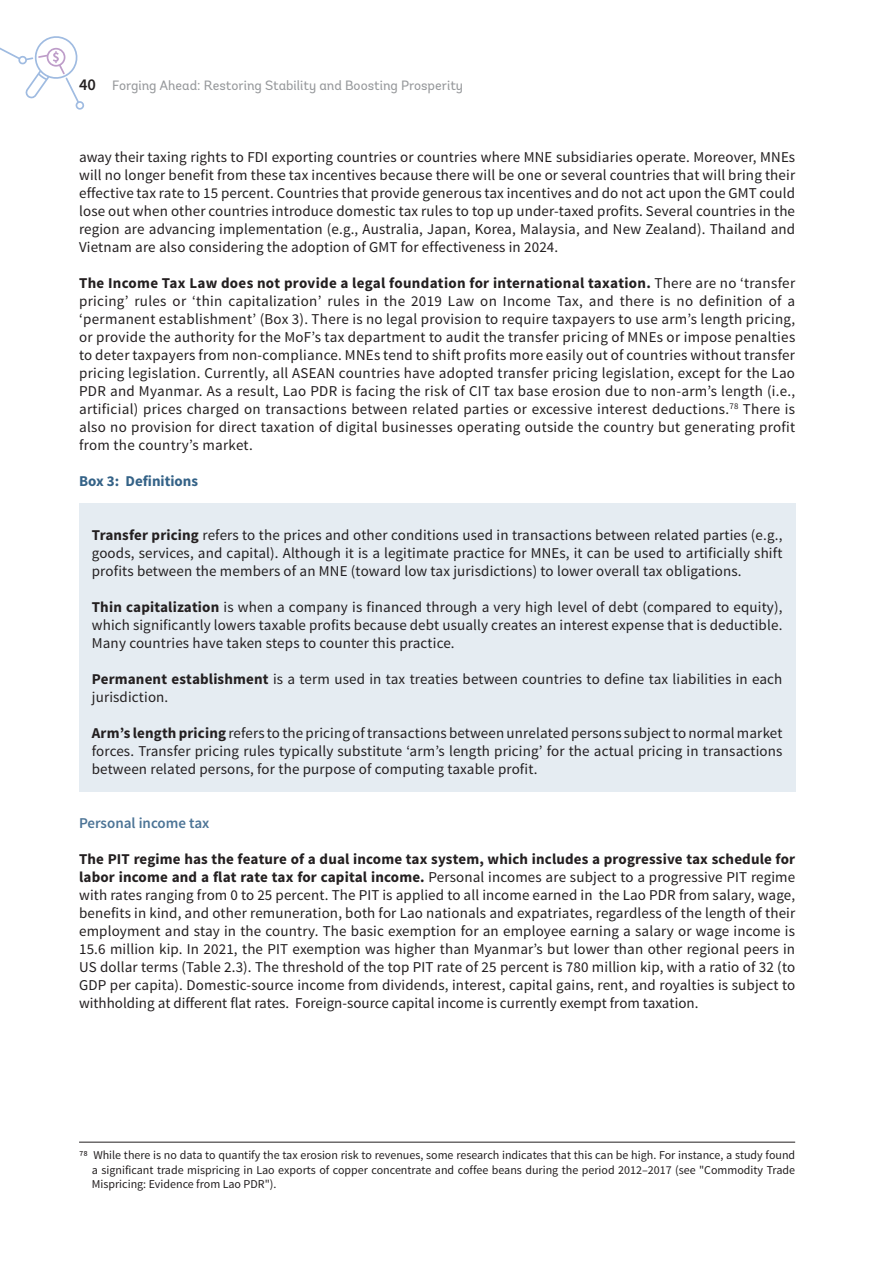
<style>
.page{position:relative;width:893px;height:1263px;background:#fff}
.page>*{position:absolute;margin:0;border:0;box-sizing:border-box;transform-origin:0 0}
.BODY{font:15px/18px "Source Sans Pro";letter-spacing:.01em;color:#231f20;text-align:justify}
.BODY-2{font:600 15px "Source Sans Pro";color:#4c7496}
.BODY-3{font:700 15px "Source Sans Pro";color:#346287}
.t1{font:13.5px "Andes";color:#97999c}
.HEADING_3{font:12px/14.4px "Source Sans Pro";color:#231f20;text-align:justify}
.s1{font-family:"Source Sans Pro";font-weight:600;font-size:16.5px;color:#231f20}
.s2{font-weight:700}
</style>
<div class="page">
<svg style="left:0;top:36px;width:84px;height:74px"></svg>
<hr style="left:79px;top:1142px;width:716px;height:1px;background:#231f20">
<div style="left:79px;top:504px;width:716px;height:288px;background:#e5ecf2"></div>
<p class="t1" style="left:79px;top:77px;width:386px"><span class="s1">40</span> Forging Ahead: Restoring Stability and Boosting Prosperity</p>
<p class="BODY" style="left:79px;top:148px;width:718px">away their taxing rights to FDI exporting countries or countries where MNE subsidiaries operate. Moreover, MNEs will no longer benefit from these tax incentives because there will be one or several countries that will bring their effective tax rate to 15 percent. Countries that provide generous tax incentives and do not act upon the GMT could lose out when other countries introduce domestic tax rules to top up under-taxed profits. Several countries in the region are advancing implementation (e.g., Australia, Japan, Korea, Malaysia, and New Zealand). Thailand and Vietnam are also considering the adoption of GMT for effectiveness in 2024.</p>
<p class="BODY" style="left:79px;top:274px;width:718px"><span class="s2">The Income Tax Law does not provide a legal foundation for international taxation.</span> There are no ‘transfer pricing’ rules or ‘thin capitalization’ rules in the 2019 Law on Income Tax, and there is no definition of a ‘permanent establishment’ (Box 3). There is no legal provision to require taxpayers to use arm’s length pricing, or provide the authority for the MoF’s tax department to audit the transfer pricing of MNEs or impose penalties to deter taxpayers from non-compliance. MNEs tend to shift profits more easily out of countries without transfer pricing legislation. Currently, all ASEAN countries have adopted transfer pricing legislation, except for the Lao PDR and Myanmar. As a result, Lao PDR is facing the risk of CIT tax base erosion due to non-arm’s length (i.e., artificial) prices charged on transactions between related parties or excessive interest deductions.<sup>78</sup> There is also no provision for direct taxation of digital businesses operating outside the country but generating profit from the country’s market.</p>
<p class="BODY-3" style="left:79px;top:471px;width:121px">Box 3: Definitions</p>
<p class="BODY" style="left:92px;top:526px;width:692px"><span class="s2">Transfer pricing</span> refers to the prices and other conditions used in transactions between related parties (e.g., goods, services, and capital). Although it is a legitimate practice for MNEs, it can be used to artificially shift profits between the members of an MNE (toward low tax jurisdictions) to lower overall tax obligations.</p>
<p class="BODY" style="left:92px;top:598px;width:692px"><span class="s2">Thin capitalization</span> is when a company is financed through a very high level of debt (compared to equity), which significantly lowers taxable profits because debt usually creates an interest expense that is deductible.<br>Many countries have taken steps to counter this practice.</p>
<p class="BODY" style="left:92px;top:670px;width:692px"><span class="s2">Permanent establishment</span> is a term used in tax treaties between countries to define tax liabilities in each jurisdiction.</p>
<p class="BODY" style="left:92px;top:724px;width:692px"><span class="s2">Arm’s length pricing</span> refers to the pricing of transactions between unrelated persons subject to normal market forces. Transfer pricing rules typically substitute ‘arm’s length pricing’ for the actual pricing in transactions between related persons, for the purpose of computing taxable profit.</p>
<p class="BODY-2" style="left:79px;top:814px;width:132px">Personal income tax</p>
<p class="BODY" style="left:79px;top:850px;width:718px"><span class="s2">The PIT regime has the feature of a dual income tax system, which includes a progressive tax schedule for labor income and a flat rate tax for capital income.</span> Personal incomes are subject to a progressive PIT regime with rates ranging from 0 to 25 percent. The PIT is applied to all income earned in the Lao PDR from salary, wage, benefits in kind, and other remuneration, both for Lao nationals and expatriates, regardless of the length of their employment and stay in the country. The basic exemption for an employee earning a salary or wage income is 15.6 million kip. In 2021, the PIT exemption was higher than Myanmar’s but lower than other regional peers in US dollar terms (Table 2.3). The threshold of the top PIT rate of 25 percent is 780 million kip, with a ratio of 32 (to GDP per capita). Domestic-source income from dividends, interest, capital gains, rent, and royalties is subject to withholding at different flat rates. Foreign-source capital income is currently exempt from taxation.</p>
<p class="HEADING_3" style="left:92px;top:1148px;width:705px;text-indent:-13px">78 While there is no data to quantify the tax erosion risk to revenues, some research indicates that this can be high. For instance, a study found a significant trade mispricing in Lao exports of copper concentrate and coffee beans during the period 2012–2017 (see "Commodity Trade Mispricing: Evidence from Lao PDR").</p>
</div>
